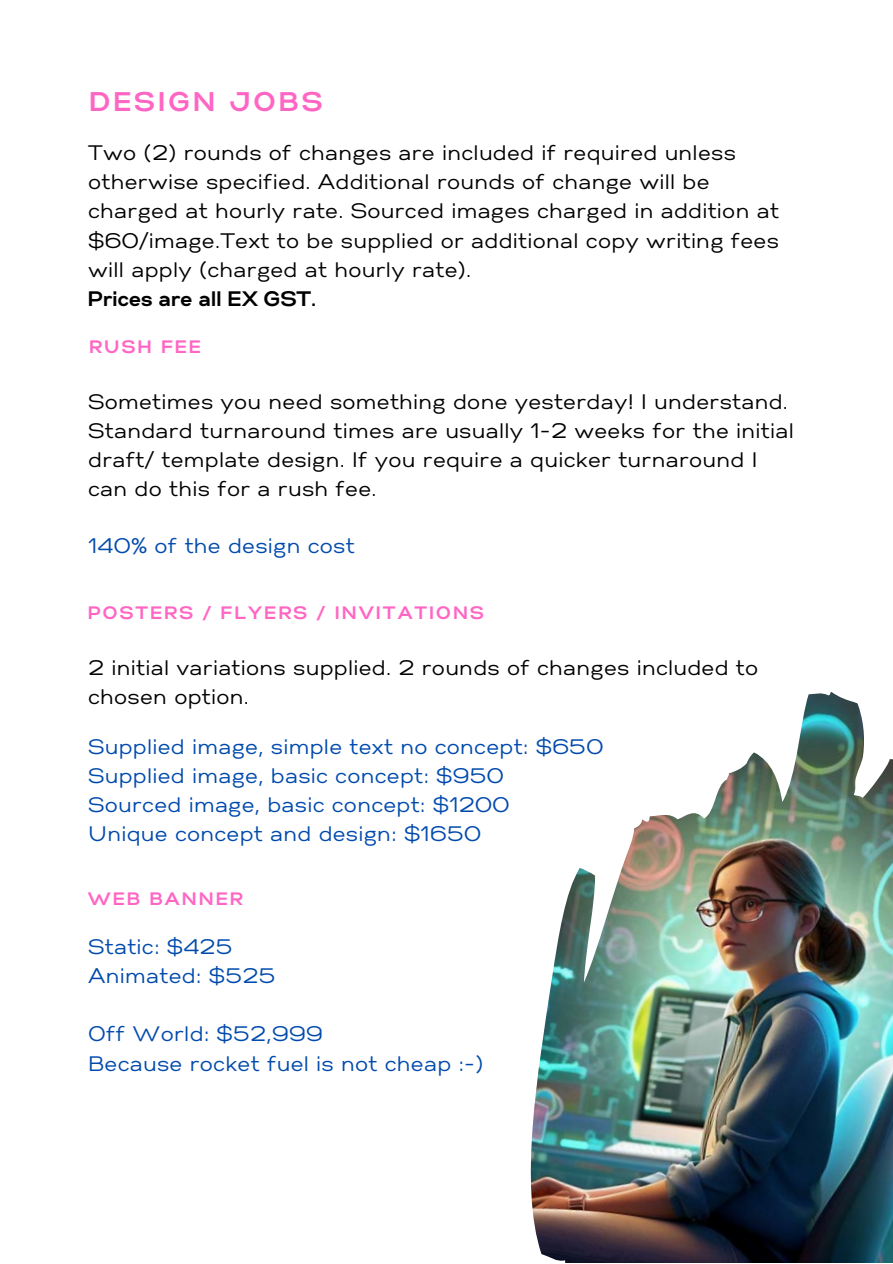
<style>
.page{position:relative;width:893px;height:1264px;background:#fff}
.page>*{position:absolute;margin:0;border:0;box-sizing:border-box;transform-origin:0 0}
.t1{font:700 27px "Gabriel Sans";letter-spacing:.125em;color:#ff66c4}
.t2{font:21px/29.2px "Gabriel Sans";letter-spacing:.015em;color:#000}
.t3{font:21px/29.2px "Gabriel Sans";letter-spacing:.015em;color:#004aad}
.t4{font:700 21px "Gabriel Sans";letter-spacing:.015em;color:#000}
.t5{font:700 18px "Gabriel Sans";letter-spacing:.125em;color:#ff66c4}
</style>
<div class="page">
<img style="left:530px;top:692px;width:362px;height:570px">
<p class="t1" style="left:90px;top:86px;width:234px">DESIGN JOBS</p>
<p class="t2" style="left:88px;top:138px;width:692px">Two (2) rounds of changes are included if required unless otherwise specified. Additional rounds of change will be charged at hourly rate. Sourced images charged in addition at $60/image.Text to be supplied or additional copy writing fees will apply (charged at hourly rate).</p>
<p class="t4" style="left:88px;top:286px;width:229px">Prices are all EX GST.</p>
<p class="t5" style="left:89px;top:336px;width:113px">RUSH FEE</p>
<p class="t2" style="left:88px;top:386px;width:707px">Sometimes you need something done yesterday! I understand.<br>Standard turnaround times are usually 1-2 weeks for the initial draft/ template design. If you require a quicker turnaround I can do this for a rush fee.</p>
<p class="t3" style="left:88px;top:531px;width:268px">140% of the design cost</p>
<p class="t5" style="left:88px;top:602px;width:397px">POSTERS / FLYERS / INVITATIONS</p>
<p class="t2" style="left:88px;top:653px;width:671px">2 initial variations supplied. 2 rounds of changes included to chosen option.</p>
<p class="t3" style="left:88px;top:732px;width:516px">Supplied image, simple text no concept: $650<br>Supplied image, basic concept: $950<br>Sourced image, basic concept: $1200<br>Unique concept and design: $1650</p>
<p class="t5" style="left:88px;top:887px;width:156px">WEB BANNER</p>
<p class="t3" style="left:88px;top:931px;width:189px">Static: $425<br>Animated: $525</p>
<p class="t3" style="left:88px;top:1019px;width:397px">Off World: $52,999<br>Because rocket fuel is not cheap :-)</p>
</div>
